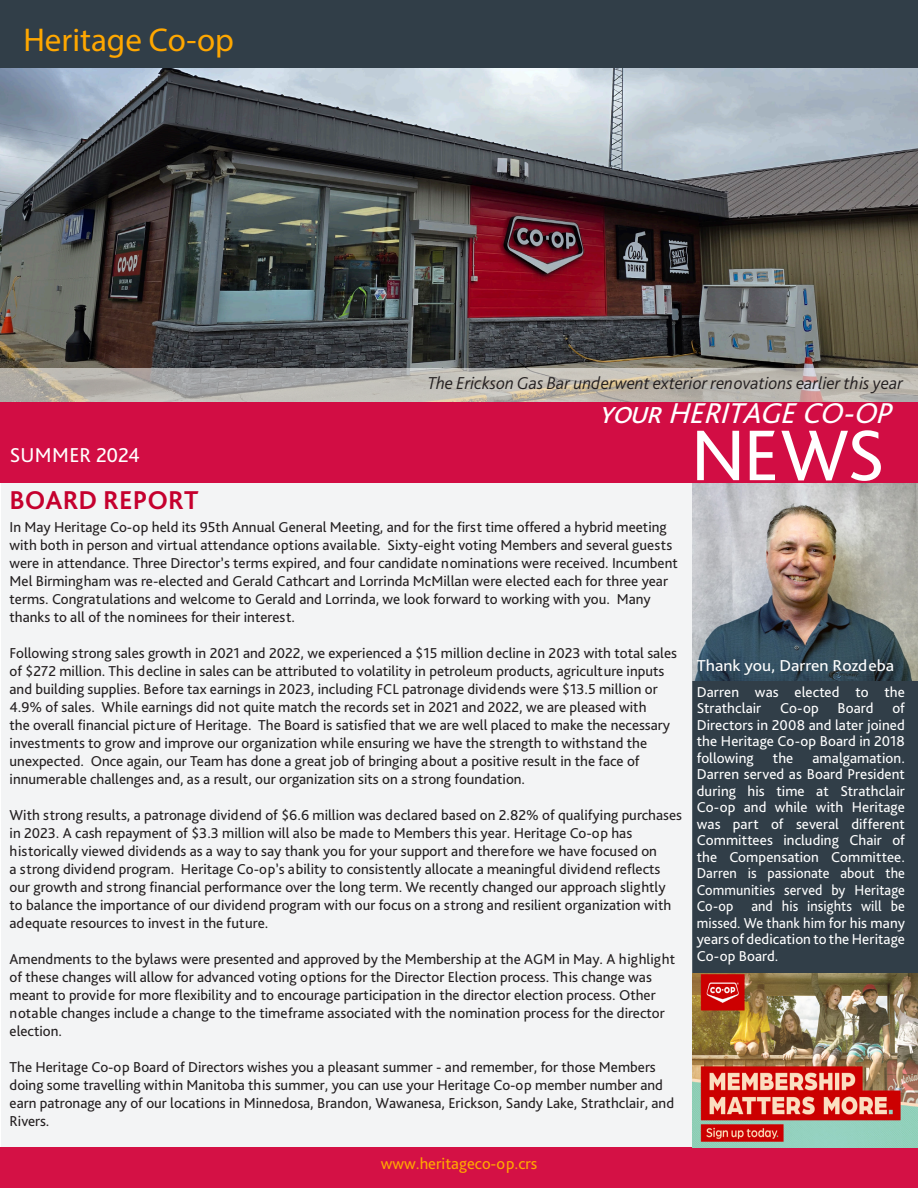
<style>
.page{position:relative;width:918px;height:1188px;background:#fff}
.page>*{position:absolute;margin:0;border:0;box-sizing:border-box;transform-origin:0 0}
.t1{font:75px "Bliss Pro";color:#fff}
.t2{font:33px "Myriad Pro";color:#ffa700}
.t3{font:italic 30px "Bliss Pro";color:#fff}
.t4{font:700 27px "Bliss Pro";color:#c5002e}
.t5{font:21px "Bliss Pro";letter-spacing:.005em;color:#fff}
.t6{font:italic 300 18px "Bliss Pro";color:#231f20}
.t7{font:italic 300 18px "Bliss Pro";color:#fff}
.t8{font:16.5px "Bliss Pro";color:#fff;scale:1.07 1}
.t9{font:16.5px "Bliss Pro";color:#ffa700}
.t10{font:15px/18px "Bliss Pro";color:#231f20}
.t11{font:15px/16.5px "Bliss Pro";letter-spacing:.005em;color:#fff;text-align:justify}
</style>
<div class="page">
<div style="left:692px;top:483px;width:226px;height:491px;background:#313e48"></div>
<div style="left:1px;top:482px;width:691px;height:675px;background:#f3f4f5"></div>
<div style="left:0;top:0;width:918px;height:75px;background:#313e48"></div>
<div style="left:0;top:1148px;width:918px;height:40px;background:#d41145"></div>
<div style="left:0;top:375px;width:918px;height:108px;background:#d20d44"></div>
<img style="left:692px;top:483px;width:226px;height:197px">
<img style="left:692px;top:973px;width:226px;height:175px">
<img style="left:0;top:69px;width:918px;height:299px">
<svg style="left:0;top:368px;width:918px;height:33px;background:#b9b5ad"></svg>
<p class="t2" style="left:23px;top:19px;width:212px">Heritage Co-op</p>
<p class="t6" style="left:428px;top:372px;width:477px">The Erickson Gas Bar underwent exterior renovations earlier this year</p>
<p class="t3" style="left:599px;top:394px;width:303px">yourHERITAGECO-OP</p>
<p class="t7" style="left:707px;top:418px;width:137px">@HeritageCoopLtd</p>
<p class="t1" style="left:691px;top:409px;width:196px">NEWS</p>
<p class="t5" style="left:10px;top:442px;width:132px">SUMMER 2024</p>
<p class="t4" style="left:10px;top:484px;width:190px">BOARD REPORT</p>
<p class="t10" style="left:10px;top:518px;width:670px">In May Heritage Co-op held its 95th Annual General Meeting, and for the first time offered a hybrid meeting with both in person and virtual attendance options available. Sixty-eight voting Members and several guests were in attendance. Three Director’s terms expired, and four candidate nominations were received. Incumbent Mel Birmingham was re-elected and Gerald Cathcart and Lorrinda McMillan were elected each for three year terms. Congratulations and welcome to Gerald and Lorrinda, we look forward to working with you. Many thanks to all of the nominees for their interest.</p>
<p class="t10" style="left:10px;top:644px;width:669px">Following strong sales growth in 2021 and 2022, we experienced a $15 million decline in 2023 with total sales of $272 million. This decline in sales can be attributed to volatility in petroleum products, agriculture inputs and building supplies. Before tax earnings in 2023, including FCL patronage dividends were $13.5 million or 4.9% of sales. While earnings did not quite match the records set in 2021 and 2022, we are pleased with<br>the overall financial picture of Heritage. The Board is satisfied that we are well placed to make the necessary investments to grow and improve our organization while ensuring we have the strength to withstand the unexpected. Once again, our Team has done a great job of bringing about a positive result in the face of innumerable challenges and, as a result, our organization sits on a strong foundation.</p>
<p class="t10" style="left:10px;top:806px;width:674px">With strong results, a patronage dividend of $6.6 million was declared based on 2.82% of qualifying purchases in 2023. A cash repayment of $3.3 million will also be made to Members this year. Heritage Co-op has historically viewed dividends as a way to say thank you for your support and therefore we have focused on<br>a strong dividend program. Heritage Co-op’s ability to consistently allocate a meaningful dividend reflects our growth and strong financial performance over the long term. We recently changed our approach slightly to balance the importance of our dividend program with our focus on a strong and resilient organization with adequate resources to invest in the future.</p>
<p class="t10" style="left:10px;top:950px;width:667px">Amendments to the bylaws were presented and approved by the Membership at the AGM in May. A highlight of these changes will allow for advanced voting options for the Director Election process. This change was meant to provide for more flexibility and to encourage participation in the director election process. Other notable changes include a change to the timeframe associated with the nomination process for the director election.</p>
<p class="t10" style="left:10px;top:1058px;width:666px">The Heritage Co-op Board of Directors wishes you a pleasant summer - and remember, for those Members doing some travelling within Manitoba this summer, you can use your Heritage Co-op member number and earn patronage any of our locations in Minnedosa, Brandon, Wawanesa, Erickson, Sandy Lake, Strathclair, and Rivers.</p>
<p class="t8" style="left:697px;top:655px;width:186px">Thank you, Darren Rozdeba</p>
<p class="t11" style="left:697px;top:683px;width:210px">Darren was elected to the<br>Strathclair</p>
<p class="t11" style="left:697px;top:700px;width:210px;text-indent:196px">of Directors in 2008 and later joined the Heritage Co-op Board in 2018 following</p>
<p class="t11" style="left:780px;top:700px;width:40px">Co-op</p>
<p class="t11" style="left:837px;top:700px;width:38px">Board</p>
<p class="t11" style="left:697px;top:749px;width:210px;text-indent:116px">amalgamation.<br>Darren served as Board President during his time at Strathclair Co-op and while with Heritage was part of several different Committees including Chair of the Compensation Committee.<br>Darren is passionate about the Communities served by Heritage Co-op and his insights will be missed. We thank him for his many years of dedication to the Heritage Co-op Board.</p>
<p class="t11" style="left:773px;top:749px;width:22px">the</p>
<p class="t9" style="left:381px;top:1153px;width:158px">www.heritageco-op.crs</p>
</div>
